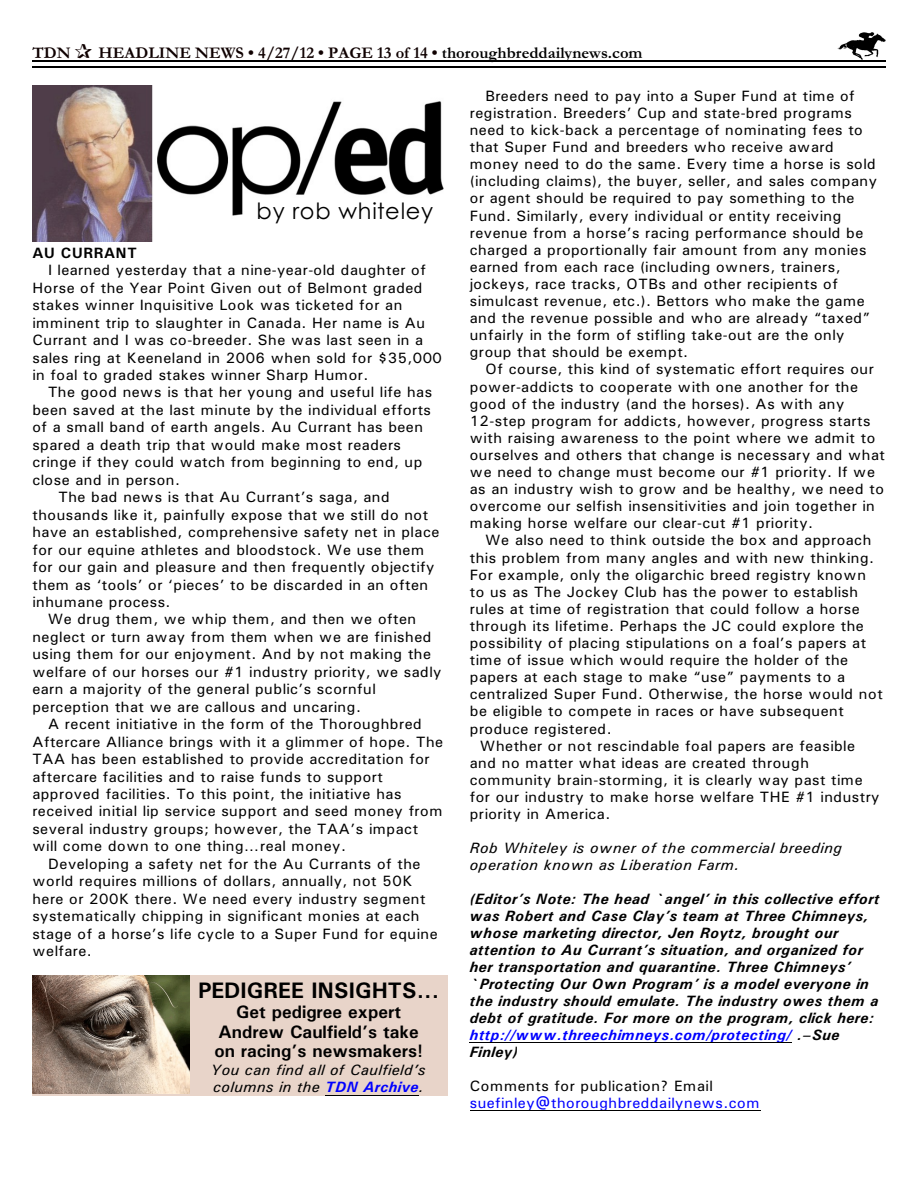
<style>
.page{position:relative;width:918px;height:1188px;background:#fff}
.page>*{position:absolute;margin:0;border:0;box-sizing:border-box;transform-origin:0 0}
.t1{font:700 22.35px "Univers";letter-spacing:.005em;color:#000}
.t2{font:22.35px "Century Gothic";letter-spacing:.04em;color:#000}
.t3{font:700 18px/19.6px "Univers";color:#000;text-align:center}
.t4{font:700 16.5px "Garamond";letter-spacing:.005em;color:#0f0000}
.t5{font:15px/17.1px "Univers";letter-spacing:.03em;color:#000}
.t6{font:italic 700 15px/17px "Univers";letter-spacing:.03em;color:#000}
.t7{font:italic 15px/17.1px "Univers";letter-spacing:.03em;color:#000}
.t8{font:15px "Univers";letter-spacing:.035em;color:#00f}
.t9{font:700 15px "Univers";letter-spacing:.04em;color:#000}
.s1{color:#000}
.s2{font-weight:700;color:#00f}
.s3{color:#00f}
</style>
<div class="page">
<img style="left:837px;top:32px;width:49px;height:27px">
<hr style="left:32px;top:60px;width:853px;height:2px;background:#000">
<hr style="left:32px;top:66px;width:853px;height:1px;background:#000">
<hr style="left:470px;top:1042px;width:322px;height:1px;background:#000">
<hr style="left:470px;top:1110px;width:290px;height:1px;background:#000">
<img style="left:32px;top:85px;width:412px;height:157px">
<div style="left:32px;top:976px;width:416px;height:120px;background:#e8d4c9"></div>
<hr style="left:326px;top:1095px;width:93px;height:1px;background:#000">
<img style="left:32px;top:976px;width:157px;height:117px">
<p class="t4" style="left:32px;top:48px;width:40px">TDN</p>
<p class="t4" style="left:98px;top:48px;width:546px">HEADLINE NEWS • 4/27/12 • PAGE 13 of 14 • <span class="s1">thoroughbreddailynews.com</span></p>
<h1 class="t2" style="left:256px;top:202px;width:178px">by rob whiteley</h1>
<p class="t9" style="left:32px;top:247px;width:106px">AU CURRANT</p>
<p class="t5" style="left:32px;top:263px;width:411px;text-indent:16px">I learned yesterday that a nine-year-old daughter of Horse of the Year Point Given out of Belmont graded stakes winner Inquisitive Look was ticketed for an imminent trip to slaughter in Canada. Her name is Au Currant and I was co-breeder. She was last seen in a sales ring at Keeneland in 2006 when sold for $35,000 in foal to graded stakes winner Sharp Humor.</p>
<p class="t5" style="left:48px;top:385px;width:386px">The good news is that her young and useful life has</p>
<p class="t5" style="left:32px;top:403px;width:400px">been saved at the last minute by the individual efforts</p>
<p class="t5" style="left:32px;top:420px;width:392px">of a small band of earth angels. Au Currant has been</p>
<p class="t5" style="left:32px;top:437px;width:370px">spared a death trip that would make most readers</p>
<p class="t5" style="left:32px;top:455px;width:392px">cringe if they could watch from beginning to end, up</p>
<p class="t5" style="left:32px;top:472px;width:149px">close and in person.</p>
<p class="t5" style="left:59px;top:490px;width:333px">The bad news is that Au Currant’s saga, and</p>
<p class="t5" style="left:32px;top:507px;width:397px">thousands like it, painfully expose that we still do not</p>
<p class="t5" style="left:32px;top:525px;width:409px">have an established, comprehensive safety net in place</p>
<p class="t5" style="left:32px;top:542px;width:393px">for our equine athletes and bloodstock. We use them</p>
<p class="t5" style="left:32px;top:560px;width:404px">for our gain and pleasure and then frequently objectify</p>
<p class="t5" style="left:32px;top:577px;width:397px">them as ‘tools’ or ‘pieces’ to be discarded in an often</p>
<p class="t5" style="left:32px;top:595px;width:140px">inhumane process.</p>
<p class="t5" style="left:48px;top:612px;width:369px">We drug them, we whip them, and then we often</p>
<p class="t5" style="left:32px;top:629px;width:401px">neglect or turn away from them when we are finished</p>
<p class="t5" style="left:32px;top:647px;width:400px">using them for our enjoyment. And by not making the</p>
<p class="t5" style="left:32px;top:664px;width:411px">welfare of our horses our #1 industry priority, we sadly</p>
<p class="t5" style="left:32px;top:682px;width:345px">earn a majority of the general public’s scornful</p>
<p class="t5" style="left:32px;top:699px;width:330px">perception that we are callous and uncaring.</p>
<p class="t5" style="left:48px;top:717px;width:375px">A recent initiative in the form of the Thoroughbred</p>
<p class="t5" style="left:32px;top:734px;width:412px">Aftercare Alliance brings with it a glimmer of hope. The</p>
<p class="t5" style="left:32px;top:752px;width:399px">TAA has been established to provide accreditation for</p>
<p class="t5" style="left:32px;top:769px;width:352px">aftercare facilities and to raise funds to support</p>
<p class="t5" style="left:32px;top:787px;width:371px">approved facilities. To this point, the initiative has</p>
<p class="t5" style="left:32px;top:804px;width:412px">received initial lip service support and seed money from</p>
<p class="t5" style="left:32px;top:822px;width:387px">several industry groups; however, the TAA’s impact</p>
<p class="t5" style="left:32px;top:839px;width:315px">will come down to one thing…real money.</p>
<p class="t5" style="left:48px;top:856px;width:374px">Developing a safety net for the Au Currants of the</p>
<p class="t5" style="left:32px;top:874px;width:381px">world requires millions of dollars, annually, not 50K</p>
<p class="t5" style="left:32px;top:891px;width:395px">here or 200K there. We need every industry segment</p>
<p class="t5" style="left:32px;top:909px;width:388px">systematically chipping in significant monies at each</p>
<p class="t5" style="left:32px;top:926px;width:407px">stage of a horse’s life cycle to a Super Fund for equine</p>
<p class="t5" style="left:32px;top:944px;width:61px">welfare.</p>
<h1 class="t1" style="left:198px;top:982px;width:243px">PEDIGREE INSIGHTS...</h1>
<p class="t3" style="left:214px;top:1003px;width:210px">Get pedigree expert<br>Andrew Caulfield’s take on racing’s newsmakers!</p>
<p class="t7" style="left:211px;top:1062px;width:216px">You can find all of Caulfield’s columns in the <span class="s2">TDN Archive</span>.</p>
<p class="t5" style="left:470px;top:88px;width:409px;text-indent:16px">Breeders need to pay into a Super Fund at time of registration. Breeders’ Cup and state-bred programs need to kick-back a percentage of nominating fees to that Super Fund and breeders who receive award money need to do the same. Every time a horse is sold (including claims), the buyer, seller, and sales company or agent should be required to pay something to the Fund. Similarly, every individual or entity receiving revenue from a horse’s racing performance should be charged a proportionally fair amount from any monies earned from each race (including owners, trainers, jockeys, race tracks, OTBs and other recipients of simulcast revenue, etc.). Bettors who make the game and the revenue possible and who are already “taxed” unfairly in the form of stifling take-out are the only group that should be exempt.</p>
<p class="t5" style="left:470px;top:362px;width:417px;text-indent:16px">Of course, this kind of systematic effort requires our power-addicts to cooperate with one another for the good of the industry (and the horses). As with any 12-step program for addicts, however, progress starts with raising awareness to the point where we admit to ourselves and others that change is necessary and what we need to change must become our #1 priority. If we as an industry wish to grow and be healthy, we need to overcome our selfish insensitivities and join together in making horse welfare our clear-cut #1 priority.</p>
<p class="t5" style="left:485px;top:533px;width:387px">We also need to think outside the box and approach</p>
<p class="t5" style="left:470px;top:550px;width:406px">this problem from many angles and with new thinking.</p>
<p class="t5" style="left:470px;top:567px;width:398px">For example, only the oligarchic breed registry known</p>
<p class="t5" style="left:470px;top:584px;width:390px">to us as The Jockey Club has the power to establish</p>
<p class="t5" style="left:470px;top:601px;width:391px">rules at time of registration that could follow a horse</p>
<p class="t5" style="left:470px;top:619px;width:396px">through its lifetime. Perhaps the JC could explore the</p>
<p class="t5" style="left:470px;top:636px;width:398px">possibility of placing stipulations on a foal’s papers at</p>
<p class="t5" style="left:470px;top:653px;width:380px">time of issue which would require the holder of the</p>
<p class="t5" style="left:470px;top:670px;width:377px">papers at each stage to make “use” payments to a</p>
<p class="t5" style="left:470px;top:687px;width:415px">centralized Super Fund. Otherwise, the horse would not</p>
<p class="t5" style="left:470px;top:704px;width:376px">be eligible to compete in races or have subsequent</p>
<p class="t5" style="left:470px;top:721px;width:143px">produce registered.</p>
<p class="t5" style="left:480px;top:738px;width:376px">Whether or not rescindable foal papers are feasible</p>
<p class="t5" style="left:470px;top:755px;width:341px">and no matter what ideas are created through</p>
<p class="t5" style="left:470px;top:772px;width:395px">community brain-storming, it is clearly way past time</p>
<p class="t5" style="left:470px;top:790px;width:411px">for our industry to make horse welfare THE #1 industry</p>
<p class="t5" style="left:470px;top:807px;width:142px">priority in America.</p>
<p class="t7" style="left:470px;top:841px;width:374px">Rob Whiteley is owner of the commercial breeding operation known as Liberation Farm.</p>
<p class="t6" style="left:470px;top:892px;width:411px">(Editor’s Note: The head `angel’ in this collective effort was Robert and Case Clay’s team at Three Chimneys, whose marketing director, Jen Roytz, brought our attention to Au Currant’s situation, and organized for her transportation and quarantine. Three Chimneys’ `Protecting Our Own Program’ is a model everyone in the industry should emulate. The industry owes them a debt of gratitude. For more on the program, click here: <span class="s3">http://www.threechimneys.com/protecting/</span> .–Sue Finley)</p>
<p class="t5" style="left:470px;top:1078px;width:245px">Comments for publication? Email</p>
<p class="t8" style="left:470px;top:1098px;width:291px">suefinley@thoroughbreddailynews.com</p>
</div>
